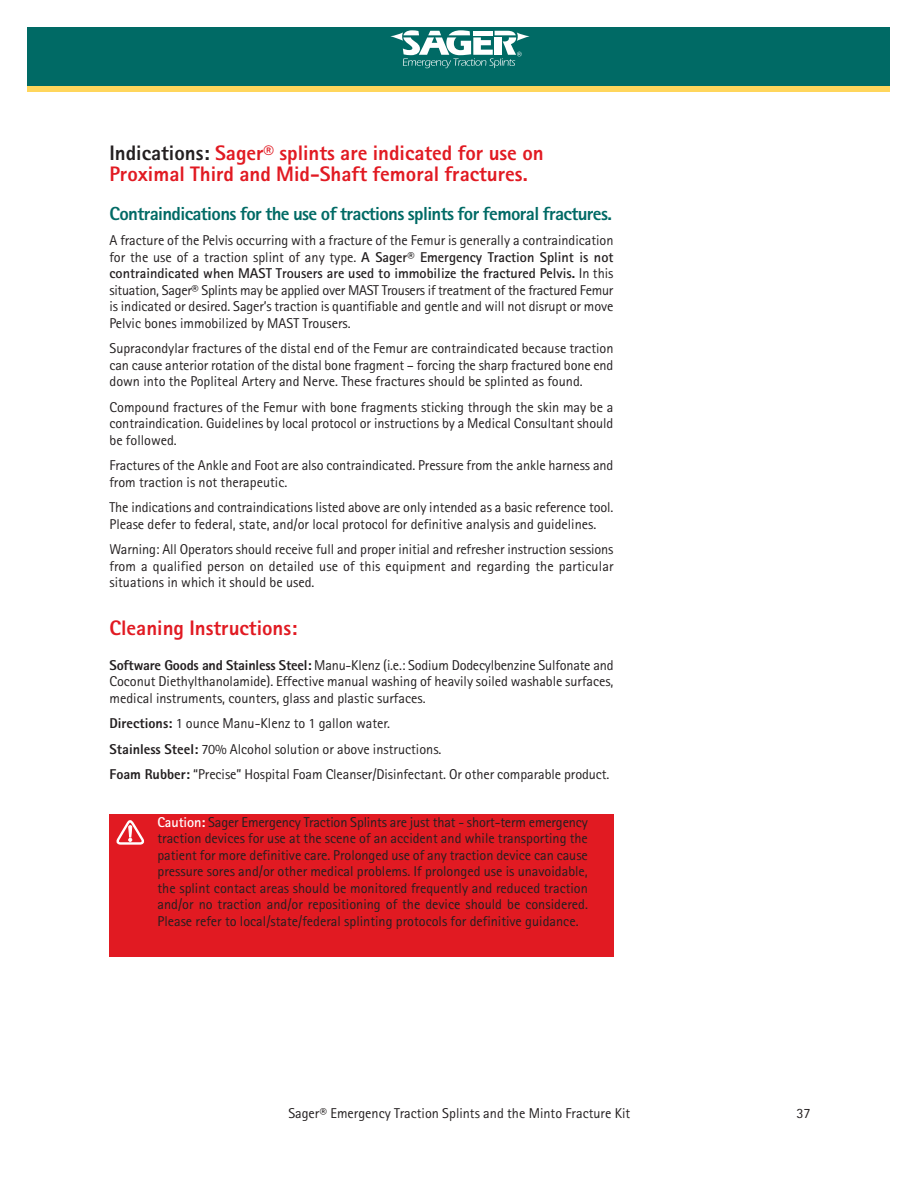
<style>
.page{position:relative;width:918px;height:1188px;background:#fff}
.page>*{position:absolute;margin:0;border:0;box-sizing:border-box;transform-origin:0 0}
.t1{font:800 21px/21px "Rotis Sans Serif";color:#e11a22}
.t2{font:800 18.9px "Rotis Sans Serif";letter-spacing:-.035em;color:#006a65}
.t3{font:14.25px/16.5px "Rotis Sans Serif";color:#231f20;text-align:justify}
.s1{color:#231f20}
.s2{font-weight:700}
.s3{font-weight:800}
.s4{font-weight:700;color:#fff}
</style>
<div class="page">
<div style="left:27px;top:27px;width:863px;height:65px;background:#ffd65c"></div>
<div style="left:27px;top:27px;width:863px;height:59px;background:#006a65"></div>
<svg style="left:390px;top:30px;width:140px;height:38px"></svg>
<div style="left:110px;top:814px;width:504px;height:143px;background:#e11a22"></div>
<svg style="left:116px;top:820px;width:28px;height:25px"></svg>
<h1 class="t1" style="left:110px;top:144px;width:436px"><span class="s1">Indications:</span> Sager® splints are indicated for use on<br>Proximal Third and Mid-Shaft femoral fractures.</h1>
<h2 class="t2" style="left:110px;top:207px;width:504px">Contraindications for the use of tractions splints for femoral fractures.</h2>
<p class="t3" style="left:110px;top:234px;width:506px">A fracture of the Pelvis occurring with a fracture of the Femur is generally a contraindication for the use of a traction splint of any type. <span class="s2">A Sager® Emergency Traction Splint is not contraindicated when MAST Trousers are used to immobilize the fractured Pelvis.</span> In this situation, Sager® Splints may be applied over MAST Trousers if treatment of the fractured Femur is indicated or desired. Sager’s traction is quantifiable and gentle and will not disrupt or move Pelvic bones immobilized by MAST Trousers.</p>
<p class="t3" style="left:110px;top:342px;width:506px">Supracondylar fractures of the distal end of the Femur are contraindicated because traction can cause anterior rotation of the distal bone fragment – forcing the sharp fractured bone end down into the Popliteal Artery and Nerve. These fractures should be splinted as found.</p>
<p class="t3" style="left:110px;top:400px;width:505px">Compound fractures of the Femur with bone fragments sticking through the skin may be a contraindication. Guidelines by local protocol or instructions by a Medical Consultant should be followed.</p>
<p class="t3" style="left:110px;top:459px;width:505px">Fractures of the Ankle and Foot are also contraindicated. Pressure from the ankle harness and from traction is not therapeutic.</p>
<p class="t3" style="left:110px;top:501px;width:506px">The indications and contraindications listed above are only intended as a basic reference tool.<br>Please defer to federal, state, and/or local protocol for definitive analysis and guidelines.</p>
<p class="t3" style="left:110px;top:543px;width:506px">Warning: All Operators should receive full and proper initial and refresher instruction sessions from a qualified person on detailed use of this equipment and regarding the particular situations in which it should be used.</p>
<h1 class="t1" style="left:110px;top:620px;width:190px">Cleaning Instructions:</h1>
<p class="t3" style="left:110px;top:658px;width:506px"><span class="s3">Software Goods and Stainless Steel:</span> Manu-Klenz (i.e.: Sodium Dodecylbenzine Sulfonate and Coconut Diethylthanolamide). Effective manual washing of heavily soiled washable surfaces, medical instruments, counters, glass and plastic surfaces.</p>
<p class="t3" style="left:110px;top:712px;width:502px;line-height:25.5px;text-align:left"><span class="s3">Directions:</span> 1 ounce Manu-Klenz to 1 gallon water.<br><span class="s3">Stainless Steel:</span> 70% Alcohol solution or above instructions.<br><span class="s3">Foam Rubber:</span> “Precise” Hospital Foam Cleanser/Disinfectant. Or other comparable product.</p>
<p class="t3" style="left:157px;top:815px;width:432px"><span class="s4">Caution:</span> Sager Emergency Traction Splints are just that - short-term emergency traction devices for use at the scene of an accident and while transporting the patient for more definitive care. Prolonged use of any traction device can cause pressure sores and/or other medical problems. If prolonged use is unavoidable, the splint contact areas should be monitored frequently and reduced traction and/or no traction and/or repositioning of the device should be considered.<br>Please refer to local/state/federal splinting protocols for definitive guidance.</p>
<p class="t3" style="left:288px;top:1107px;width:343px">Sager® Emergency Traction Splints and the Minto Fracture Kit</p>
<p class="t3" style="left:796px;top:1107px;width:16px">37</p>
</div>
